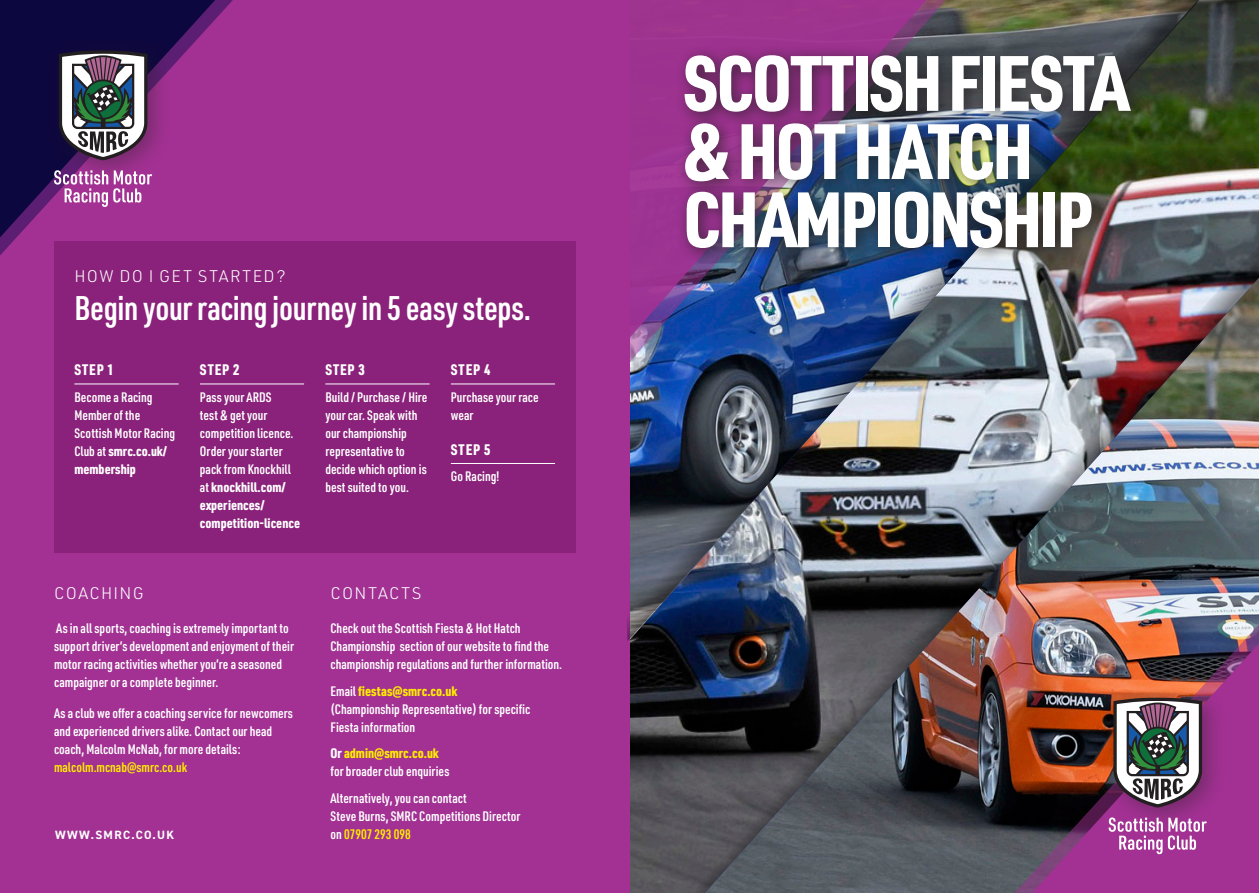
<style>
.page{position:relative;width:1259px;height:893px;background:#fff}
.page>*{position:absolute;margin:0;border:0;box-sizing:border-box;transform-origin:0 0}
.t1{font:900 76.65px/68.1px "URWDIN Cond";letter-spacing:-.03em;color:#fff}
.t2{font:600 33.6px "URWDIN Cond";letter-spacing:-.01em;color:#fff}
.t3{font:300 16.5px "URWDIN";letter-spacing:.075em;color:#fff}
.t4{font:900 15px "URWDIN Cond";letter-spacing:.06em;color:#fff}
.t5{font:600 13.5px/18px "URWDIN Cond";color:#fff}
.t6{font:700 12px "DIN2014";letter-spacing:.11em;color:#fff}
.s1{font-weight:900}
.s2{color:#ffed01}
.s3{font-weight:900;color:#ffed01}
</style>
<div class="page">
<img style="left:629px;top:0;width:630px;height:893px">
<div style="left:0;top:0;width:629px;height:893px;background:#a23193"></div>
<div style="left:54px;top:241px;width:521px;height:312px;background:#8a217a"></div>
<svg style="left:0;top:0;width:233px;height:255px"></svg>
<img style="left:627px;top:0;width:583px;height:641px">
<img style="left:652px;top:231px;width:607px;height:662px">
<img style="left:705px;top:278px;width:554px;height:615px">
<img style="left:1001px;top:610px;width:258px;height:283px">
<img style="left:1032px;top:643px;width:227px;height:250px">
<div style="left:1101px;top:685px;width:125px;height:146px;background:#231f20;opacity:.35"></div>
<svg style="left:1113px;top:697px;width:89px;height:111px"></svg>
<svg style="left:1108px;top:817px;width:98px;height:37px"></svg>
<div style="left:674px;top:44px;width:472px;height:221px;background:#231f20;opacity:.75"></div>
<hr style="left:74px;top:384px;width:105px;height:1px;background:#fff">
<hr style="left:200px;top:384px;width:104px;height:1px;background:#fff">
<hr style="left:325px;top:384px;width:104px;height:1px;background:#fff">
<hr style="left:451px;top:384px;width:104px;height:1px;background:#fff">
<hr style="left:451px;top:463px;width:104px;height:1px;background:#fff">
<div style="left:46px;top:38px;width:126px;height:145px;background:#231f20;opacity:.35"></div>
<svg style="left:59px;top:50px;width:89px;height:110px;background:#7a7b82"></svg>
<svg style="left:54px;top:170px;width:98px;height:37px"></svg>
<p class="t3" style="left:74px;top:266px;width:213px">HOW DO I GET STARTED?</p>
<p class="t2" style="left:74px;top:285px;width:458px">Begin your racing journey in 5 easy steps.</p>
<p class="t4" style="left:74px;top:359px;width:41px">STEP 1</p>
<p class="t5" style="left:74px;top:387px;width:102px">Become a Racing<br>Member of the<br>Scottish Motor Racing<br>Club at <span class="s1">smrc.co.uk/ membership</span></p>
<p class="t4" style="left:200px;top:359px;width:41px">STEP 2</p>
<p class="t5" style="left:200px;top:387px;width:102px">Pass your ARDS<br>test &amp; get your competition licence.<br>Order your starter pack from Knockhill at <span class="s1">knockhill.com/ experiences/ competition-licence</span></p>
<p class="t4" style="left:325px;top:359px;width:41px">STEP 3</p>
<p class="t5" style="left:325px;top:387px;width:104px">Build / Purchase / Hire your car. Speak with our championship representative to decide which option is best suited to you.</p>
<p class="t4" style="left:451px;top:359px;width:41px">STEP 4</p>
<p class="t5" style="left:451px;top:387px;width:89px">Purchase your race wear</p>
<p class="t4" style="left:451px;top:439px;width:41px">STEP 5</p>
<p class="t5" style="left:451px;top:467px;width:50px">Go Racing!</p>
<p class="t3" style="left:54px;top:583px;width:91px">COACHING</p>
<p class="t3" style="left:330px;top:583px;width:92px">CONTACTS</p>
<p class="t5" style="left:54px;top:619px;width:242px">As in all sports, coaching is extremely important to support driver’s development and enjoyment of their motor racing activities whether you’re a seasoned campaigner or a complete beginner.</p>
<p class="t5" style="left:54px;top:704px;width:240px">As a club we offer a coaching service for newcomers and experienced drivers alike. Contact our head coach, Malcolm McNab, for more details: <span class="s2">malcolm.mcnab@smrc.co.uk</span></p>
<p class="t5" style="left:330px;top:619px;width:233px">Check out the Scottish Fiesta &amp; Hot Hatch<br>Championship section of our website to find the championship regulations and further information.</p>
<p class="t5" style="left:330px;top:682px;width:201px">Email <span class="s3">fiestas@smrc.co.uk<br></span>(Championship Representative) for specific<br>Fiesta information</p>
<p class="t5" style="left:330px;top:744px;width:120px"><span class="s1">Or</span> <span class="s3">admin@smrc.co.uk </span>for broader club enquiries</p>
<p class="t5" style="left:330px;top:789px;width:191px">Alternatively, you can contact<br>Steve Burns, SMRC Competitions Director on <span class="s2">07907 293 098</span></p>
<p class="t6" style="left:55px;top:827px;width:121px">WWW.SMRC.CO.UK</p>
<p class="t1" style="left:683px;top:46px;width:447px">SCOTTISH FIESTA &amp; HOT HATCH<br>CHAMPIONSHIP</p>
</div>
